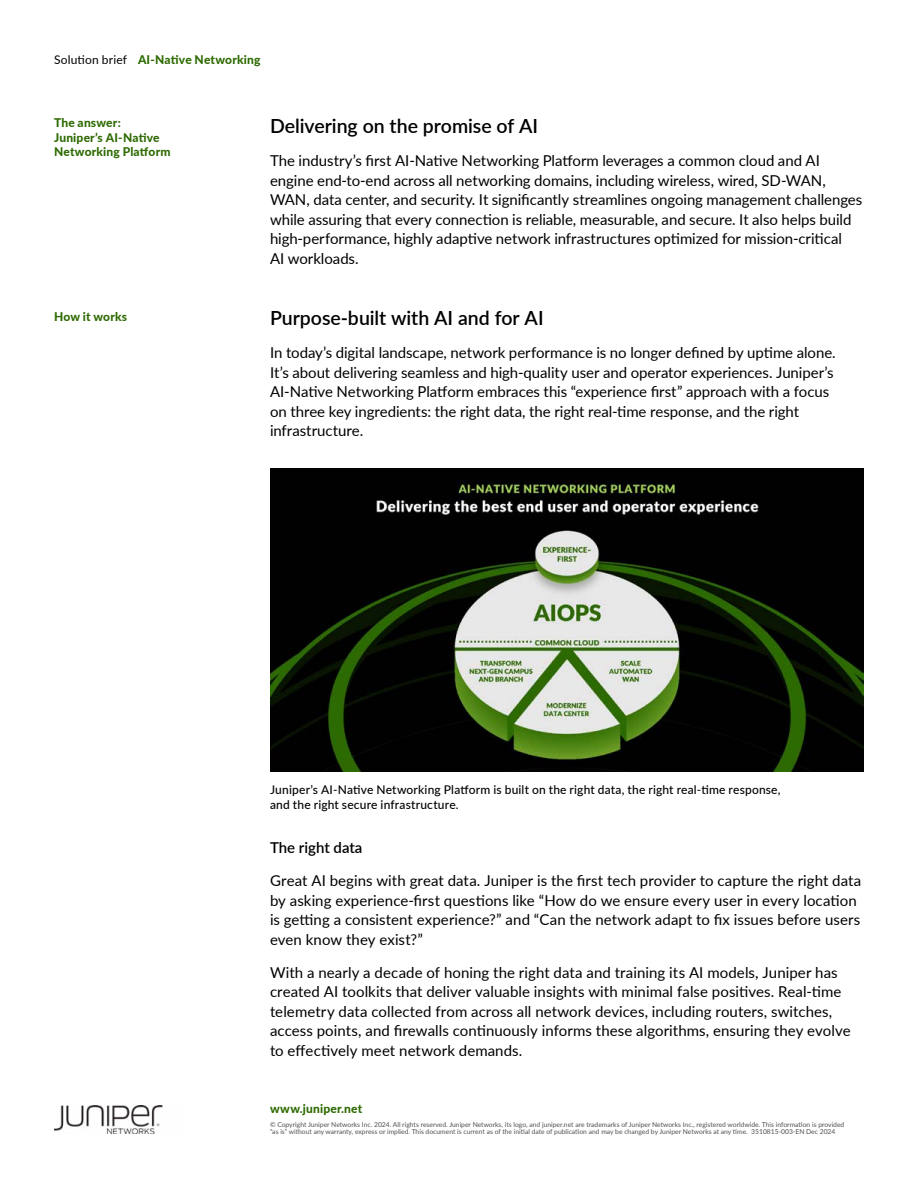
<style>
.page{position:relative;width:918px;height:1188px;background:#fff}
.page>*{position:absolute;margin:0;border:0;box-sizing:border-box;transform-origin:0 0}
.t1{font:600 19.5px "Lato";color:#000}
.t2{font:15px/19.5px "Lato";color:#000}
.t3{font:600 15px "Lato";color:#000}
.t4{font:500 12px/15px "Lato";letter-spacing:.015em;color:#000}
.t5{font:800 12px/14.4px "Lato";letter-spacing:.015em;color:#2d6a00}
.t6{font:6.75px/7.5px "Lato";color:#505050}
.s1{font-weight:400;color:#000}
</style>
<div class="page">
<img style="left:54px;top:1105px;width:109px;height:29px">
<img style="left:270px;top:469px;width:594px;height:302px">
<p class="t5" style="left:54px;top:52px;width:208px"><span class="s1">Solution brief</span> AI-Native Networking</p>
<p class="t5" style="left:54px;top:115px;width:118px">The answer:<br>Juniper’s AI-Native<br>Networking Platform</p>
<p class="t5" style="left:54px;top:309px;width:75px">How it works</p>
<h1 class="t1" style="left:270px;top:112px;width:270px">Delivering on the promise of AI</h1>
<p class="t2" style="left:270px;top:151px;width:594px">The industry’s first AI-Native Networking Platform leverages a common cloud and AI engine end-to-end across all networking domains, including wireless, wired, SD-WAN, WAN, data center, and security. It significantly streamlines ongoing management challenges while assuring that every connection is reliable, measurable, and secure. It also helps build high-performance, highly adaptive network infrastructures optimized for mission-critical<br>AI workloads.</p>
<h1 class="t1" style="left:270px;top:304px;width:275px">Purpose-built with AI and for AI</h1>
<p class="t2" style="left:270px;top:343px;width:567px">In today’s digital landscape, network performance is no longer defined by uptime alone.<br>It’s about delivering seamless and high-quality user and operator experiences. Juniper’s AI-Native Networking Platform embraces this “experience first” approach with a focus on three key ingredients: the right data, the right real-time response, and the right infrastructure.</p>
<p class="t4" style="left:270px;top:782px;width:512px">Juniper’s AI-Native Networking Platform is built on the right data, the right real-time response, and the right secure infrastructure.</p>
<p class="t3" style="left:270px;top:837px;width:94px">The right data</p>
<p class="t2" style="left:270px;top:871px;width:593px">Great AI begins with great data. Juniper is the first tech provider to capture the right data by asking experience-first questions like “How do we ensure every user in every location is getting a consistent experience?” and “Can the network adapt to fix issues before users even know they exist?”</p>
<p class="t2" style="left:270px;top:962px;width:582px">With a nearly a decade of honing the right data and training its AI models, Juniper has created AI toolkits that deliver valuable insights with minimal false positives. Real-time telemetry data collected from across all network devices, including routers, switches, access points, and firewalls continuously informs these algorithms, ensuring they evolve to effectively meet network demands.</p>
<p class="t5" style="left:270px;top:1100px;width:94px">www.juniper.net</p>
<p class="t6" style="left:270px;top:1120px;width:576px">© Copyright Juniper Networks Inc. 2024. All rights reserved. Juniper Networks, its logo, and juniper.net are trademarks of Juniper Networks Inc., registered worldwide. This information is provided “as is” without any warranty, express or implied. This document is current as of the initial date of publication and may be changed by Juniper Networks at any time. 3510815-003-EN Dec 2024</p>
</div>
